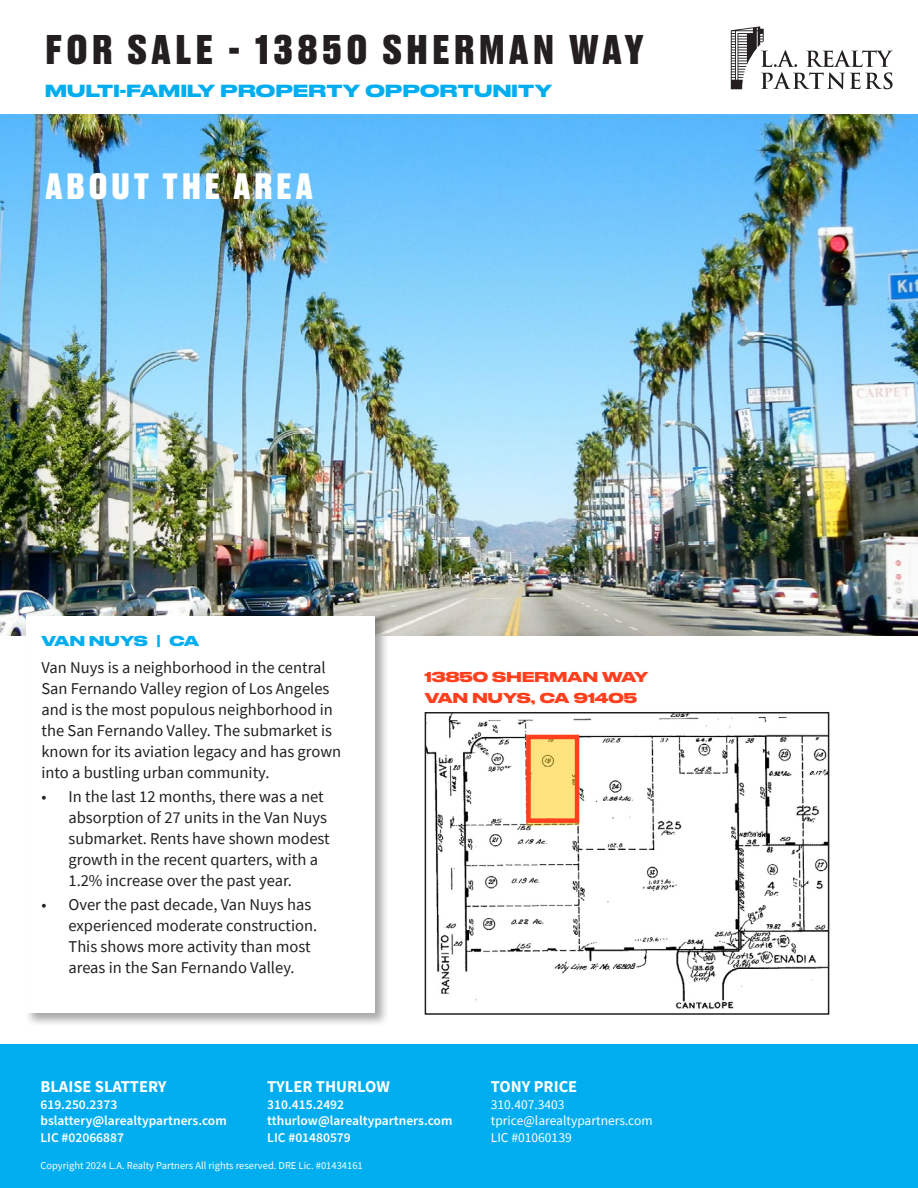
<style>
.page{position:relative;width:918px;height:1188px;background:#fff}
.page>*{position:absolute;margin:0;border:0;box-sizing:border-box;transform-origin:0 0}
.t1{font:800 39px "Druk Text";letter-spacing:.1em;color:#231f20}
.t2{font:800 34.5px "Druk Text";letter-spacing:.1em;color:#fff}
.t3{font:16.5px/21px "Source Sans Pro";color:#231f20}
.t4{font:700 16.5px "Source Sans Pro";color:#fff}
.t5{font:700 16.5px "Druk Wide";letter-spacing:.02em;color:#00aeef}
.t6{font:600 13.5px "Source Sans Pro";color:#fff}
.t7{font:13.5px "Source Sans Pro";color:#fff}
.t8{font:700 13.5px "Druk Wide";color:#ff401f}
.t9{font:700 13.5px "Druk Wide";letter-spacing:-.005em;color:#00aeef}
.t10{font:10.5px "Source Sans Pro";color:#fff}
</style>
<div class="page">
<div style="left:0;top:1044px;width:918px;height:144px;background:#00aeef"></div>
<svg style="left:731px;top:26px;width:162px;height:63px"></svg>
<img style="left:428px;top:715px;width:398px;height:293px">
<div style="left:425px;top:712px;width:404px;height:303px;border:2px solid #231f20"></div>
<svg style="left:524px;top:732px;width:58px;height:93px;background:#f9bc72"></svg>
<img style="left:0;top:114px;width:918px;height:521px">
<div style="left:24px;top:614px;width:365px;height:413px;background:#231f20;opacity:.4"></div>
<div style="left:26px;top:616px;width:348px;height:397px;background:#fff"></div>
<p class="t1" style="left:45px;top:20px;width:600px">FOR SALE - 13850 SHERMAN WAY</p>
<p class="t5" style="left:45px;top:77px;width:508px">MULTI-FAMILY PROPERTY OPPORTUNITY</p>
<p class="t2" style="left:45px;top:160px;width:270px">ABOUT THE AREA</p>
<p class="t9" style="left:42px;top:630px;width:159px">VAN NUYS | CA</p>
<p class="t3" style="left:41px;top:657px;width:301px">Van Nuys is a neighborhood in the central San Fernando Valley region of Los Angeles and is the most populous neighborhood in the San Fernando Valley. The submarket is known for its aviation legacy and has grown into a bustling urban community.</p>
<p class="t3" style="left:68px;top:786px;width:263px;text-indent:-27px">• In the last 12 months, there was a net absorption of 27 units in the Van Nuys submarket. Rents have shown modest growth in the recent quarters, with a 1.2% increase over the past year.</p>
<p class="t3" style="left:68px;top:894px;width:250px;text-indent:-27px">• Over the past decade, Van Nuys has experienced moderate construction.<br>This shows more activity than most areas in the San Fernando Valley.</p>
<p class="t8" style="left:425px;top:666px;width:225px">13850 SHERMAN WAY</p>
<p class="t8" style="left:425px;top:687px;width:214px">VAN NUYS, CA 91405</p>
<p class="t4" style="left:40px;top:1076px;width:128px">BLAISE SLATTERY</p>
<p class="t6" style="left:40px;top:1095px;width:78px">619.250.2373</p>
<p class="t6" style="left:40px;top:1112px;width:188px">bslattery@larealtypartners.com</p>
<p class="t6" style="left:40px;top:1128px;width:85px">LIC #02066887</p>
<p class="t4" style="left:267px;top:1076px;width:124px">TYLER THURLOW</p>
<p class="t6" style="left:267px;top:1095px;width:78px">310.415.2492</p>
<p class="t6" style="left:267px;top:1112px;width:187px">tthurlow@larealtypartners.com</p>
<p class="t6" style="left:267px;top:1128px;width:85px">LIC #01480579</p>
<p class="t10" style="left:40px;top:1159px;width:324px">Copyright 2024 L.A. Realty Partners All rights reserved. DRE Lic. #01434161</p>
<p class="t4" style="left:491px;top:1076px;width:88px">TONY PRICE</p>
<p class="t7" style="left:491px;top:1096px;width:75px">310.407.3403</p>
<p class="t7" style="left:491px;top:1112px;width:163px">tprice@larealtypartners.com</p>
<p class="t7" style="left:491px;top:1129px;width:82px">LIC #01060139</p>
</div>
